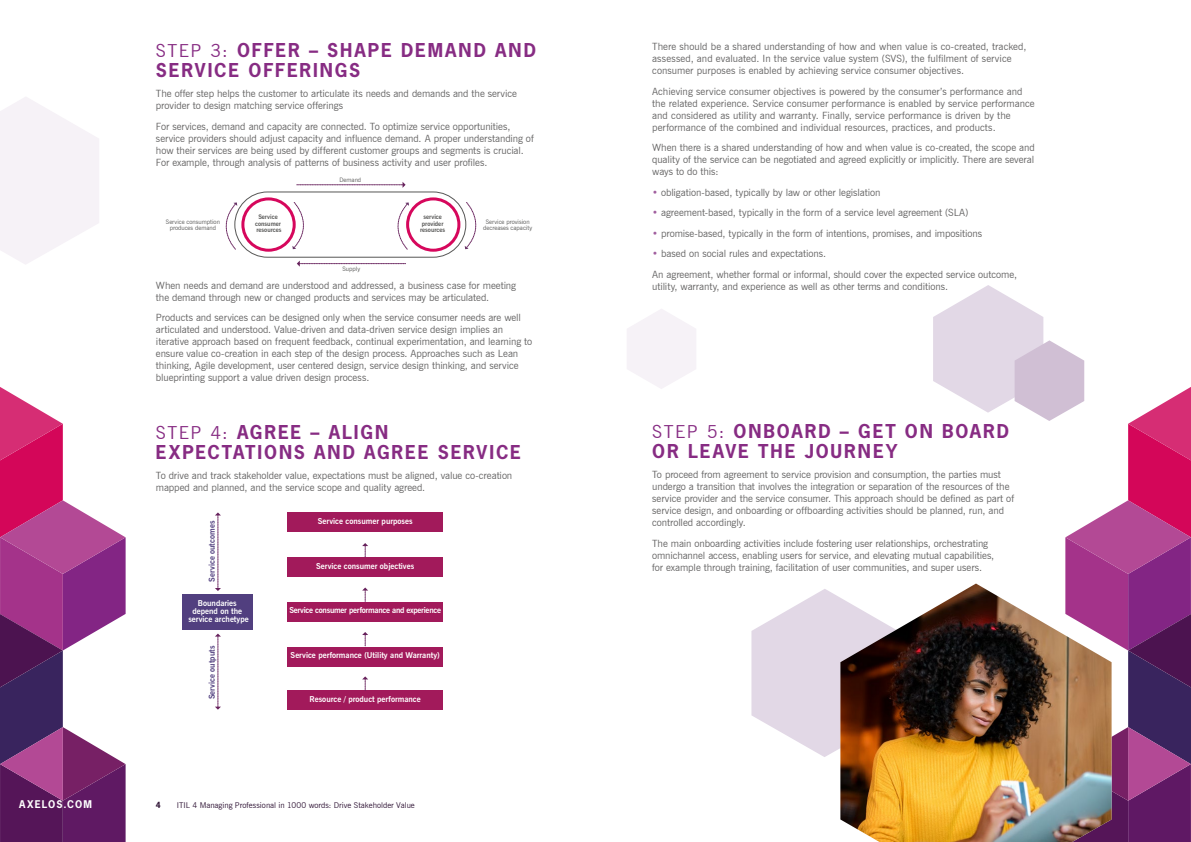
<style>
.page{position:relative;width:1191px;height:842px;background:#fff}
.page>*{position:absolute;margin:0;border:0;box-sizing:border-box;transform-origin:0 0}
.t1{font:700 18px/20px "News Gothic Std";letter-spacing:.105em;color:#872c83}
.t2{font:700 11px "News Gothic BT";letter-spacing:.02em;color:#67215c}
.t3{font:700 11px "News Gothic BT";letter-spacing:.06em;color:#67215c}
.t4{font:10px/12px "News Gothic BT";letter-spacing:-.005em;color:#646363}
.t5{font:700 10px "News Gothic Std";letter-spacing:.1em;color:#fff}
.t6{font:700 8px/8px "News Gothic BT";color:#fff;text-align:center}
.t7{font:8px "News Gothic BT";color:#301536}
.t8{font:700 8px "News Gothic BT";letter-spacing:-.03em;color:#fff}
.t9{font:700 8px "News Gothic BT";color:#513f7f}
.t10{font:700 8px "News Gothic Std";color:#301536}
.t11{font:6.1px/6.5px "News Gothic BT";color:#575756;text-align:center}
.t12{font:700 6.1px/6.5px "News Gothic BT";color:#575756;text-align:center}
.s1{font-family:"News Gothic BT";font-weight:400}
.s2{color:#a15f9f}
</style>
<div class="page">
<svg style="left:0;top:387px;width:126px;height:455px"></svg>
<svg style="left:0;top:97px;width:99px;height:167px"></svg>
<svg style="left:751px;top:589px;width:89px;height:168px"></svg>
<div style="left:241px;top:197px;width:55px;height:55px;border:3px solid #d6075c;border-radius:50%"></div>
<div style="left:406px;top:197px;width:54px;height:55px;border:3px solid #d6075c;border-radius:50%"></div>
<div style="left:234px;top:192px;width:232px;height:65px;border:1px solid #575756;border-radius:33px"></div>
<svg style="left:297px;top:182px;width:108px;height:6px"></svg>
<svg style="left:297px;top:261px;width:108px;height:6px"></svg>
<svg style="left:292px;top:202px;width:12px;height:47px"></svg>
<svg style="left:465px;top:202px;width:12px;height:47px"></svg>
<svg style="left:397px;top:202px;width:12px;height:48px"></svg>
<svg style="left:225px;top:202px;width:12px;height:48px"></svg>
<div style="left:182px;top:594px;width:71px;height:35px;background:#513f7f"></div>
<svg style="left:215px;top:512px;width:6px;height:79px"></svg>
<svg style="left:215px;top:633px;width:6px;height:77px"></svg>
<div style="left:287px;top:512px;width:156px;height:20px;background:#a21a5b"></div>
<div style="left:287px;top:558px;width:156px;height:19px;background:#a21a5b"></div>
<div style="left:287px;top:602px;width:156px;height:19px;background:#a21a5b"></div>
<div style="left:287px;top:647px;width:156px;height:19px;background:#a21a5b"></div>
<div style="left:287px;top:690px;width:156px;height:20px;background:#a21a5b"></div>
<svg style="left:362px;top:543px;width:6px;height:14px"></svg>
<svg style="left:362px;top:587px;width:6px;height:14px"></svg>
<svg style="left:362px;top:632px;width:6px;height:14px"></svg>
<svg style="left:362px;top:676px;width:6px;height:14px"></svg>
<img style="left:840px;top:598px;width:93px;height:244px">
<svg style="left:933px;top:285px;width:258px;height:557px"></svg>
<svg style="left:627px;top:309px;width:69px;height:80px"></svg>
<h1 class="t1" style="left:156px;top:39px;width:381px"><span class="s1">STEP 3:</span> OFFER – SHAPE DEMAND AND<br>SERVICE OFFERINGS</h1>
<p class="t4" style="left:156px;top:87px;width:362px">The offer step helps the customer to articulate its needs and demands and the service provider to design matching service offerings</p>
<p class="t4" style="left:156px;top:120px;width:379px">For services, demand and capacity are connected. To optimize service opportunities, service providers should adjust capacity and influence demand. A proper understanding of how their services are being used by different customer groups and segments is crucial.<br>For example, through analysis of patterns of business activity and user profiles.</p>
<p class="t3" style="left:172px;top:83px;width:281px">Relationship between demand, capacity, and supply</p>
<p class="t11" style="left:166px;top:218px;width:56px">Service consumption produces demand</p>
<p class="t12" style="left:255px;top:214px;width:28px">Service consumer resources</p>
<p class="t11" style="left:339px;top:177px;width:23px">Demand</p>
<p class="t11" style="left:342px;top:265px;width:19px">Supply</p>
<p class="t12" style="left:420px;top:214px;width:27px">service provider resources</p>
<p class="t11" style="left:483px;top:218px;width:50px">Service provision decreases capacity</p>
<p class="t4" style="left:156px;top:279px;width:361px">When needs and demand are understood and addressed, a business case for meeting the demand through new or changed products and services may be articulated.</p>
<p class="t4" style="left:156px;top:311px;width:378px">Products and services can be designed only when the service consumer needs are well articulated and understood. Value-driven and data-driven service design implies an iterative approach based on frequent feedback, continual experimentation, and learning to ensure value co-creation in each step of the design process. Approaches such as Lean thinking, Agile development, user centered design, service design thinking, and service blueprinting support a value driven design process.</p>
<h1 class="t1" style="left:156px;top:421px;width:367px"><span class="s1">STEP 4:</span> AGREE – ALIGN<br>EXPECTATIONS AND AGREE SERVICE</h1>
<p class="t4" style="left:156px;top:469px;width:358px">To drive and track stakeholder value, expectations must be aligned, value co-creation mapped and planned, and the service scope and quality agreed.</p>
<p class="t2" style="left:172px;top:474px;width:331px">Value drivers to consider when specifying costs, benefits and risks</p>
<p class="t6" style="left:318px;top:517px;width:96px">Service consumer purposes</p>
<p class="t6" style="left:316px;top:562px;width:100px">Service consumer objectives</p>
<p class="t8" style="left:289px;top:605px;width:153px">Service consumer performance and experience</p>
<p class="t6" style="left:291px;top:651px;width:151px">Service performance (Utility and Warranty)</p>
<p class="t9" style="left:207px;top:582px;width:62px;rotate:-90deg">Service outcomes</p>
<p class="t6" style="left:188px;top:599px;width:62px">Boundaries depend on the service archetype</p>
<p class="t9" style="left:207px;top:699px;width:55px;rotate:-90deg">Service outputs</p>
<p class="t6" style="left:310px;top:695px;width:113px">Resource / product performance</p>
<p class="t5" style="left:19px;top:797px;width:74px">AXELOS.COM</p>
<p class="t10" style="left:156px;top:800px;width:6px">4</p>
<p class="t7" style="left:177px;top:800px;width:239px">ITIL 4 Managing Professional in 1000 words: Drive Stakeholder Value</p>
<p class="t4" style="left:652px;top:40px;width:376px">There should be a shared understanding of how and when value is co-created, tracked, assessed, and evaluated. In the service value system (SVS), the fulfilment of service consumer purposes is enabled by achieving service consumer objectives.</p>
<p class="t4" style="left:652px;top:85px;width:384px">Achieving service consumer objectives is powered by the consumer’s performance and the related experience. Service consumer performance is enabled by service performance and considered as utility and warranty. Finally, service performance is driven by the performance of the combined and individual resources, practices, and products.</p>
<p class="t4" style="left:652px;top:141px;width:384px;text-align:justify">When there is a shared understanding of how and when value is co-created, the scope and quality of the service can be negotiated and agreed explicitly or implicitly. There are several ways to do this:</p>
<p class="t4" style="left:652px;top:186px;width:230px"><span class="s2">•</span> obligation-based, typically by law or other legislation</p>
<p class="t4" style="left:652px;top:206px;width:318px"><span class="s2">•</span> agreement-based, typically in the form of a service level agreement (SLA)</p>
<p class="t4" style="left:652px;top:227px;width:331px"><span class="s2">•</span> promise-based, typically in the form of intentions, promises, and impositions</p>
<p class="t4" style="left:652px;top:243px;width:366px;line-height:20.5px"><span class="s2">•</span> based on social rules and expectations.<br>An agreement, whether formal or informal, should cover the expected service outcome,</p>
<p class="t4" style="left:652px;top:280px;width:297px">utility, warranty, and experience as well as other terms and conditions.</p>
<h1 class="t1" style="left:652px;top:421px;width:358px"><span class="s1">STEP 5:</span> ONBOARD – GET ON BOARD<br>OR LEAVE THE JOURNEY</h1>
<p class="t4" style="left:652px;top:469px;width:363px">To proceed from agreement to service provision and consumption, the parties must undergo a transition that involves the integration or separation of the resources of the service provider and the service consumer. This approach should be defined as part of service design, and onboarding or offboarding activities should be planned, run, and controlled accordingly.</p>
<p class="t4" style="left:652px;top:537px;width:343px">The main onboarding activities include fostering user relationships, orchestrating omnichannel access, enabling users for service, and elevating mutual capabilities, for example through training, facilitation of user communities, and super users.</p>
</div>
